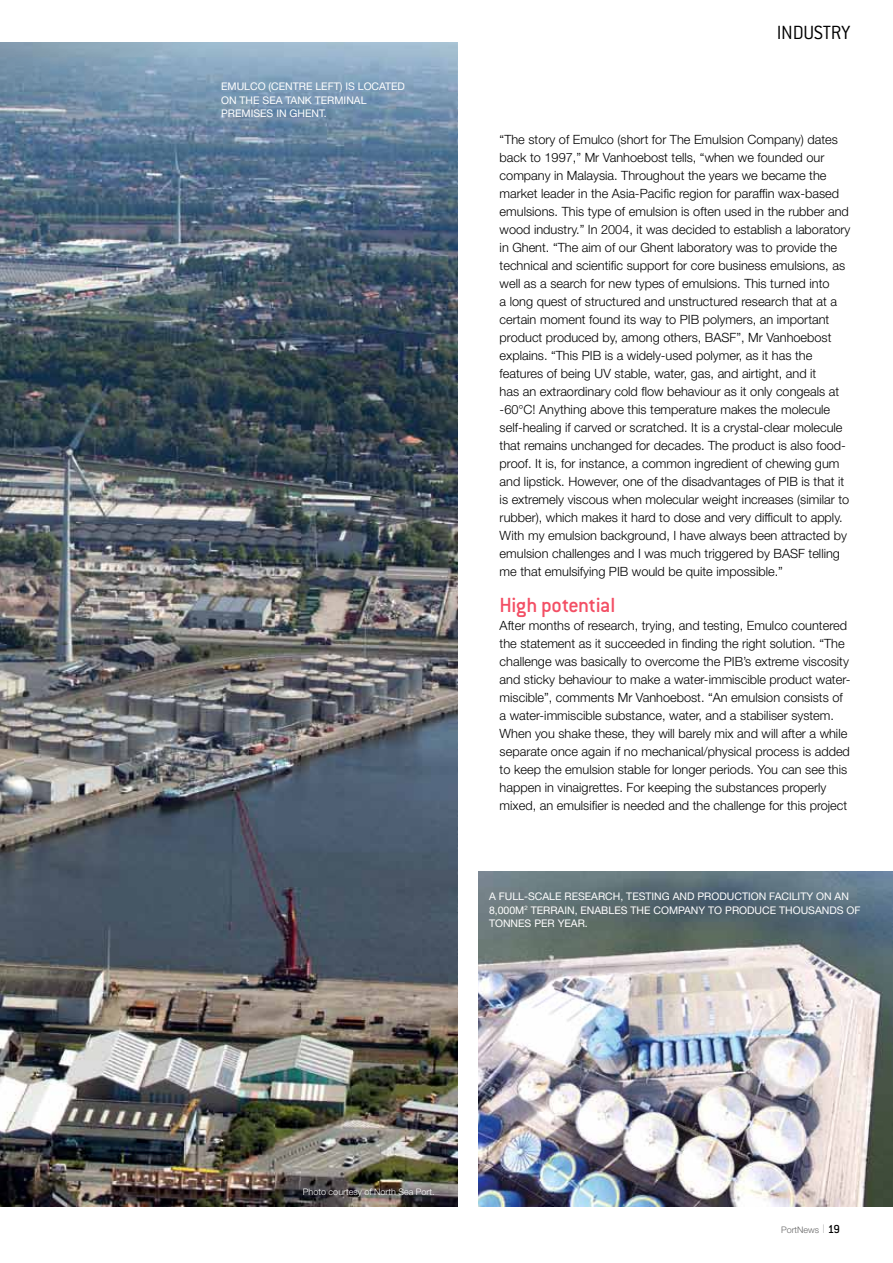
<style>
.page{position:relative;width:893px;height:1263px;background:#fff}
.page>*{position:absolute;margin:0;border:0;box-sizing:border-box;transform-origin:0 0}
.t1{font:500 22.5px "Conduit ITC";letter-spacing:-.015em;color:#f34e64}
.t2{font:300 21px "Conduit ITC";letter-spacing:-.02em;color:#000}
.t3{font:300 12.75px/18px "Helvetica Neue LT Std";color:#000}
.t4{font:10.5px/13.5px "Helvetica Neue LT Std";color:#fff}
.t5{font:300 9px "Helvetica Neue LT Std";color:#fff}
.t6{font:300 9px "Helvetica Neue LT Std";color:#676767}
.s1{font-weight:200;font-size:12px}
.s2{font-family:"Conduit ITC";font-weight:500;font-size:12.75px;color:#000}
</style>
<div class="page">
<img style="left:0;top:725px;width:457px;height:481px">
<img style="left:0;top:43px;width:457px;height:682px">
<img style="left:478px;top:872px;width:415px;height:334px">
<p class="t4" style="left:221px;top:79px;width:151px">EMULCO (CE NTRE LEFT) I S LOCATE</p>
<p class="t4" style="left:397px;top:79px;width:9px">D</p>
<p class="t4" style="left:221px;top:93px;width:49px">ON THE SEA</p>
<p class="t4" style="left:221px;top:93px;width:147px;text-indent:64px">TANK TERMI NAL<br>PREMISES IN GHENT.</p>
<h2 class="t2" style="left:777px;top:21px;width:75px">INDUSTRY</h2>
<p class="t3" style="left:500px;top:130px;width:352px">“The story of Emulco (short for The Emulsion Company) dates back to 1997,” Mr Vanhoebost tells, “when we founded our company in Malaysia. Throughout the years we became the market leader in the Asia-Pacific region for paraffin wax-based emulsions. This type of emulsion is often used in the rubber and wood industry.” In 2004, it was decided to establish a laboratory in Ghent. “The aim of our Ghent laboratory was to provide the technical and scientific support for core business emulsions, as well as a search for new types of emulsions. This turned into<br>a long quest of structured and unstructured research that at a certain moment found its way to PIB polymers, an important product produced by, among others, BASF”, Mr Vanhoebost explains. “This PIB is a widely-used polymer, as it has the features of being UV stable, water, gas, and airtight, and it<br>has an extraordinary cold flow behaviour as it only congeals at -60°C! Anything above this temperature makes the molecule self-healing if carved or scratched. It is a crystal-clear molecule that remains unchanged for decades. The product is also food&shy;proof. It is, for instance, a common ingredient of chewing gum and lipstick. However, one of the disadvantages of PIB is that it is extremely viscous when molecular weight increases (similar to rubber), which makes it hard to dose and very difficult to apply.<br>With my emulsion background, I have always been attracted by emulsion challenges and I was much triggered by BASF telling me that emulsifying PIB would be quite impossible.”</p>
<h1 class="t1" style="left:500px;top:592px;width:117px">High potential</h1>
<p class="t3" style="left:500px;top:616px;width:352px">After months of research, trying, and testing, Emulco countered the statement as it succeeded in finding the right solution. “The challenge was basically to overcome the PIB’s extreme viscosity and sticky behaviour to make a water-immiscible product water&shy;miscible”, comments Mr Vanhoebost. “An emulsion consists of a water-immiscible substance, water, and a stabiliser system.<br>When you shake these, they will barely mix and will after a while separate once again if no mechanical/physical process is added to keep the emulsion stable for longer periods. You can see this happen in vinaigrettes. For keeping the substances properly mixed, an emulsifier is needed and the challenge for this project</p>
<p class="t4" style="left:489px;top:889px;width:253px">A FULL-SCALE RESEARCH, TESTI NG AND PRODUCTIO</p>
<p class="t4" style="left:759px;top:889px;width:17px">N FACI</p>
<p class="t4" style="left:489px;top:889px;width:366px;text-indent:303px">LITY ON AN<br>8,000M<sup>2</sup> TERRAI N, ENABLES THE COMPANY TO PRODUCE THOUSANDS OF<br>TONNES PER YEAR.</p>
<p class="t5" style="left:303px;top:1186px;width:133px">Photo courtesy of North Sea Port.</p>
<p class="t6" style="left:781px;top:1224px;width:60px">PortNews <span class="s1">I</span> <span class="s2">19</span></p>
</div>
